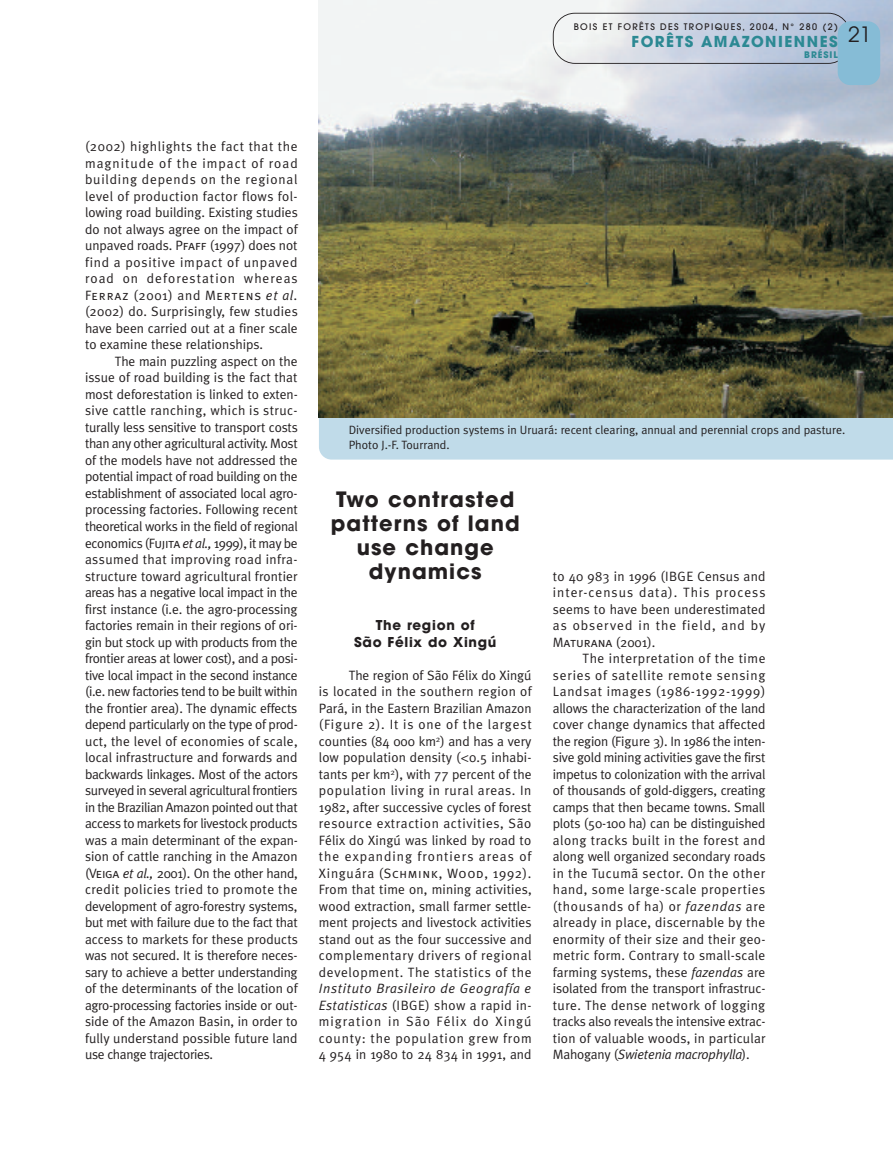
<style>
.page{position:relative;width:893px;height:1149px;background:#fff}
.page>*{position:absolute;margin:0;border:0;box-sizing:border-box;transform-origin:0 0}
.t1{font:700 21px/24px "Avant Garde";letter-spacing:.05em;color:#231f20;text-align:center}
.t2{font:700 15px "Avant Garde";letter-spacing:.1em;color:#2c8993}
.t3{font:13.5px/16.5px "Meta Plus Normal";letter-spacing:.015em;color:#231f20;text-align:justify}
.t4{font:13.5px "Meta Plus Normal Caps";letter-spacing:.045em;color:#231f20}
.t5{font:700 13.5px/16.5px "Avant Garde";letter-spacing:.05em;color:#231f20;text-align:center}
.t6{font:13.5px "Meta Plus Normal Caps";color:#231f20}
.t7{font:12px/15px "Meta Plus Normal";color:#231f20}
.t8{font:500 9px "Avant Garde";letter-spacing:.15em;color:#231f20}
.t9{font:700 9px "Avant Garde";letter-spacing:.1em;color:#2c8993}
.s1{font-family:"Meta Plus Normal Caps"}
.s2{font-family:"Meta Plus Normal"}
.s3{font-family:"Meta Plus Normal";font-style:italic}
.s4{font-style:italic}
.s5{font-family:"Helvetica Neue"}
</style>
<div class="page">
<div style="left:319px;top:417px;width:574px;height:42px;background:#c0dbe9"></div>
<img style="left:319px;top:0;width:574px;height:417px">
<svg style="left:553px;top:13px;width:297px;height:51px;background:#c9d1de"></svg>
<div style="left:838px;top:21px;width:42px;height:64px;background:#86bcd6;border-radius:13px"></div>
<p class="t8" style="left:574px;top:23px;width:266px">BOIS ET FORÊTS DES TROPIQUES, 2004, N° 280 (2)</p>
<p class="t2" style="left:632px;top:36px;width:241px">FORÊTS AMAZONIENNES <sup>21</sup></p>
<p class="t9" style="left:804px;top:51px;width:35px">BRÉSIL</p>
<p class="t3" style="left:85px;top:138px;width:214px">(2002) highlights the fact that the magnitude of the impact of road building depends on the regional level of production factor flows fol&shy;lowing road building. Existing studies do not always agree on the impact of unpaved roads. <span class="s1">Pfaff</span> (1997) does not find a positive impact of unpaved road on deforestation whereas</p>
<p class="t4" style="left:85px;top:287px;width:214px">Ferraz <span class="s2">(2001) and</span> Mertens <span class="s3">et al.</span></p>
<p class="t3" style="left:85px;top:303px;width:214px">(2002) do. Surprisingly, few studies have been carried out at a finer scale to examine these relationships.</p>
<p class="t3" style="left:85px;top:353px;width:214px;text-indent:30px">The main puzzling aspect on the issue of road building is the fact that most deforestation is linked to exten&shy;sive cattle ranching, which is struc&shy;turally less sensitive to transport costs than any other agricultural activity. Most of the models have not addressed the potential impact of road building on the establishment of associated local agro&shy;processing factories. Following recent theoretical works in the field of regional economics (<span class="s1">Fujita</span> <span class="s4">et al.,</span> 1999), it may be assumed that improving road infra&shy;structure toward agricultural frontier areas has a negative local impact in the first instance (i.e. the agro-processing factories remain in their regions of ori&shy;gin but stock up with products from the frontier areas at lower cost), and a posi&shy;tive local impact in the second instance (i.e. new factories tend to be built within the frontier area). The dynamic effects depend particularly on the type of prod&shy;uct, the level of economies of scale, local infrastructure and forwards and backwards linkages. Most of the actors surveyed in several agricultural frontiers in the Brazilian Amazon pointed out that access to markets for livestock products was a main determinant of the expan&shy;sion of cattle ranching in the Amazon (<span class="s1">Veiga</span> <span class="s4">et al.,</span> 2001). On the other hand, credit policies tried to promote the development of agro-forestry systems, but met with failure due to the fact that access to markets for these products was not secured. It is therefore neces&shy;sary to achieve a better understanding of the determinants of the location of agro-processing factories inside or out&shy;side of the Amazon Basin, in order to fully understand possible future land use change trajectories.</p>
<p class="t7" style="left:349px;top:422px;width:498px">Diversified production systems in Uruará: recent clearing, annual and perennial crops and pasture.<br>Photo J.-F. Tourrand.</p>
<h1 class="t1" style="left:331px;top:490px;width:190px">Two contrasted patterns of land use change dynamics</h1>
<p class="t5" style="left:354px;top:618px;width:144px">The region of<br>São Félix do Xingú</p>
<p class="t3" style="left:319px;top:666px;width:214px;text-indent:30px">The region of São Félix do Xingú is located in the southern region of Pará, in the Eastern Brazilian Amazon (Figure 2). It is one of the largest counties (84 000 km<sup>2</sup>) and has a very low population density (<span class="s5">&lt;</span>0.5 inhabi&shy;tants per km<sup>2</sup>), with 77 percent of the population living in rural areas. In 1982, after successive cycles of forest resource extraction activities, São Félix do Xingú was linked by road to the expanding frontiers areas of Xinguára (<span class="s1">Schmink</span>, <span class="s1">Wood</span>, 1992).<br>From that time on, mining activities, wood extraction, small farmer settle&shy;ment projects and livestock activities stand out as the four successive and complementary drivers of regional development. The statistics of the</p>
<p class="t3" style="left:319px;top:980px;width:214px"><span class="s4">Instituto Brasileiro de Geografía e Estatisticas</span> (IBGE) show a rapid in&shy;migration in São Félix do Xingú county: the population grew from 4 954 in 1980 to 24 834 in 1991, and</p>
<p class="t3" style="left:553px;top:567px;width:214px">to 40 983 in 1996 (IBGE Census and inter-census data). This process seems to have been underestimated as observed in the field, and by</p>
<p class="t6" style="left:553px;top:633px;width:104px">Maturana <span class="s2">(2001).</span></p>
<p class="t3" style="left:553px;top:650px;width:214px;text-indent:30px">The interpretation of the time series of satellite remote sensing Landsat images (1986-1992-1999) allows the characterization of the land cover change dynamics that affected the region (Figure 3). In 1986 the inten&shy;sive gold mining activities gave the first impetus to colonization with the arrival of thousands of gold-diggers, creating camps that then became towns. Small plots (50-100 ha) can be distinguished along tracks built in the forest and along well organized secondary roads in the Tucumã sector. On the other hand, some large-scale properties (thousands of ha) or <span class="s4">fazendas</span> are already in place, discernable by the enormity of their size and their geo&shy;metric form. Contrary to small-scale farming systems, these <span class="s4">fazendas</span> are isolated from the transport infrastruc&shy;ture. The dense network of logging tracks also reveals the intensive extrac&shy;tion of valuable woods, in particular Mahogany (<span class="s4">Swietenia macrophylla</span>).</p>
</div>
